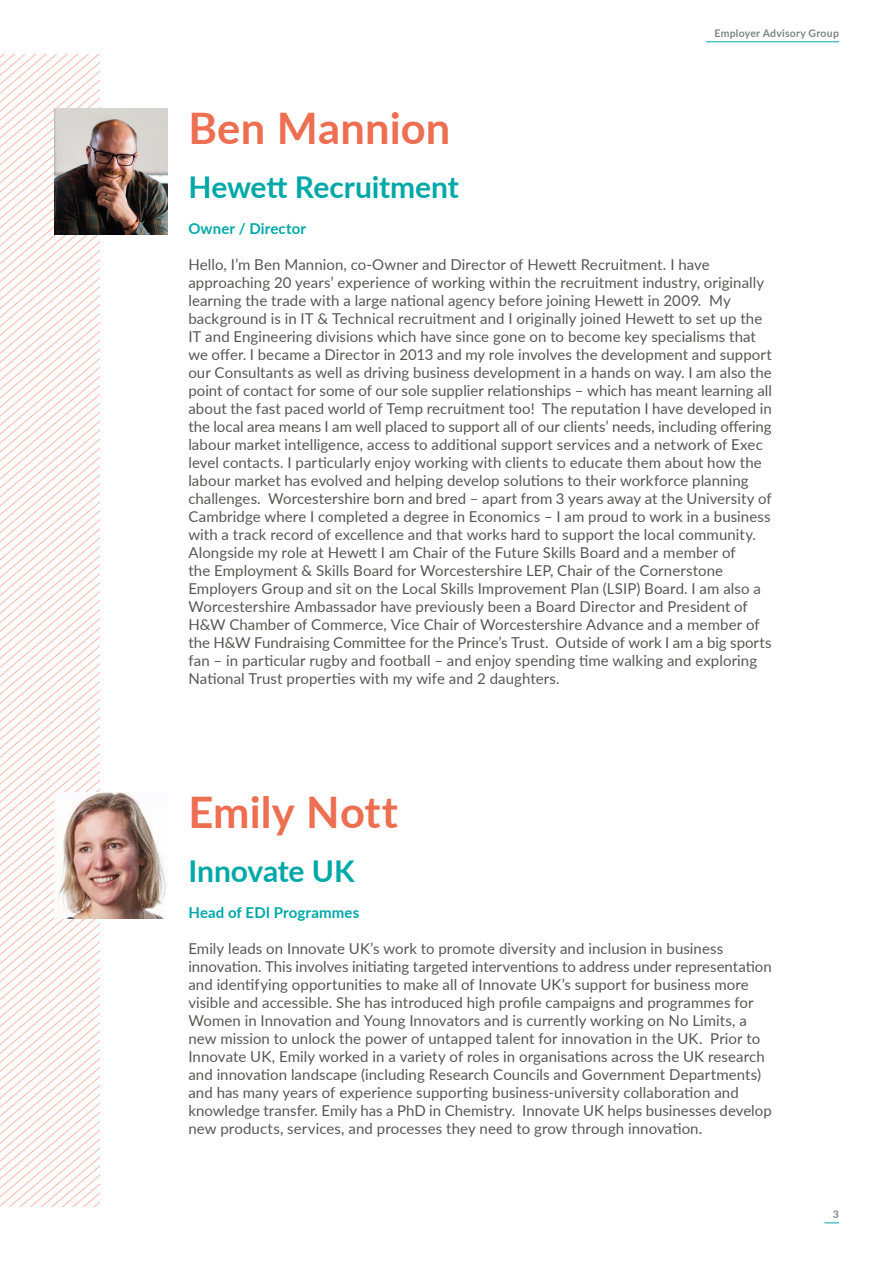
<style>
.page{position:relative;width:893px;height:1263px;background:#fff}
.page>*{position:absolute;margin:0;border:0;box-sizing:border-box;transform-origin:0 0}
.Main_Title{font:700 43.5px "Lato";letter-spacing:.005em;color:#ed6e51}
.Heading{font:700 30px "Lato";letter-spacing:-.005em;color:#00a8a8}
.Body{font:15px/18px "Lato";letter-spacing:.005em;color:#575756}
.Subheadings_Teal{font:700 15px "Lato";letter-spacing:.01em;color:#00a8a8}
.t1{font:700 10.5px "Lato";letter-spacing:.02em;color:#788685}
</style>
<div class="page">
<svg style="left:824px;top:1222px;width:15px;height:1px"></svg>
<hr style="left:706px;top:41px;width:133px;height:1px;background:#00a8a8">
<svg style="left:0;top:755px;width:100px;height:451px"></svg>
<img style="left:54px;top:108px;width:113px;height:126px">
<img style="left:54px;top:792px;width:113px;height:126px">
<p class="t1" style="left:715px;top:26px;width:126px">Employer Advisory Group</p>
<p class="Main_Title" style="left:188px;top:96px;width:264px">Ben Mannion</p>
<p class="Heading" style="left:188px;top:165px;width:272px">Hewett Recruitment</p>
<h3 class="Subheadings_Teal" style="left:188px;top:218px;width:119px">Owner / Director</h3>
<p class="Body" style="left:188px;top:255px;width:585px">Hello, I’m Ben Mannion, co-Owner and Director of Hewett Recruitment. I have approaching 20 years’ experience of working within the recruitment industry, originally learning the trade with a large national agency before joining Hewett in 2009. My background is in IT &amp; Technical recruitment and I originally joined Hewett to set up the IT and Engineering divisions which have since gone on to become key specialisms that we offer. I became a Director in 2013 and my role involves the development and support our Consultants as well as driving business development in a hands on way. I am also the point of contact for some of our sole supplier relationships – which has meant learning all about the fast paced world of Temp recruitment too! The reputation I have developed in the local area means I am well placed to support all of our clients’ needs, including offering labour market intelligence, access to additional support services and a network of Exec level contacts. I particularly enjoy working with clients to educate them about how the labour market has evolved and helping develop solutions to their workforce planning challenges. Worcestershire born and bred – apart from 3 years away at the University of Cambridge where I completed a degree in Economics – I am proud to work in a business with a track record of excellence and that works hard to support the local community.<br>Alongside my role at Hewett I am Chair of the Future Skills Board and a member of<br>the Employment &amp; Skills Board for Worcestershire LEP, Chair of the Cornerstone Employers Group and sit on the Local Skills Improvement Plan (LSIP) Board. I am also a Worcestershire Ambassador have previously been a Board Director and President of H&amp;W Chamber of Commerce, Vice Chair of Worcestershire Advance and a member of the H&amp;W Fundraising Committee for the Prince’s Trust. Outside of work I am a big sports fan – in particular rugby and football – and enjoy spending time walking and exploring National Trust properties with my wife and 2 daughters.</p>
<p class="Main_Title" style="left:188px;top:780px;width:211px">Emily Nott</p>
<p class="Heading" style="left:188px;top:849px;width:168px">Innovate UK</p>
<h3 class="Subheadings_Teal" style="left:188px;top:902px;width:172px">Head of EDI Programmes</h3>
<p class="Body" style="left:188px;top:939px;width:585px">Emily leads on Innovate UK’s work to promote diversity and inclusion in business innovation. This involves initiating targeted interventions to address under representation and identifying opportunities to make all of Innovate UK’s support for business more visible and accessible. She has introduced high profile campaigns and programmes for Women in Innovation and Young Innovators and is currently working on No Limits, a new mission to unlock the power of untapped talent for innovation in the UK. Prior to Innovate UK, Emily worked in a variety of roles in organisations across the UK research and innovation landscape (including Research Councils and Government Departments) and has many years of experience supporting business-university collaboration and knowledge transfer. Emily has a PhD in Chemistry. Innovate UK helps businesses develop new products, services, and processes they need to grow through innovation.</p>
<p class="t1" style="left:833px;top:1207px;width:8px">3</p>
</div>
